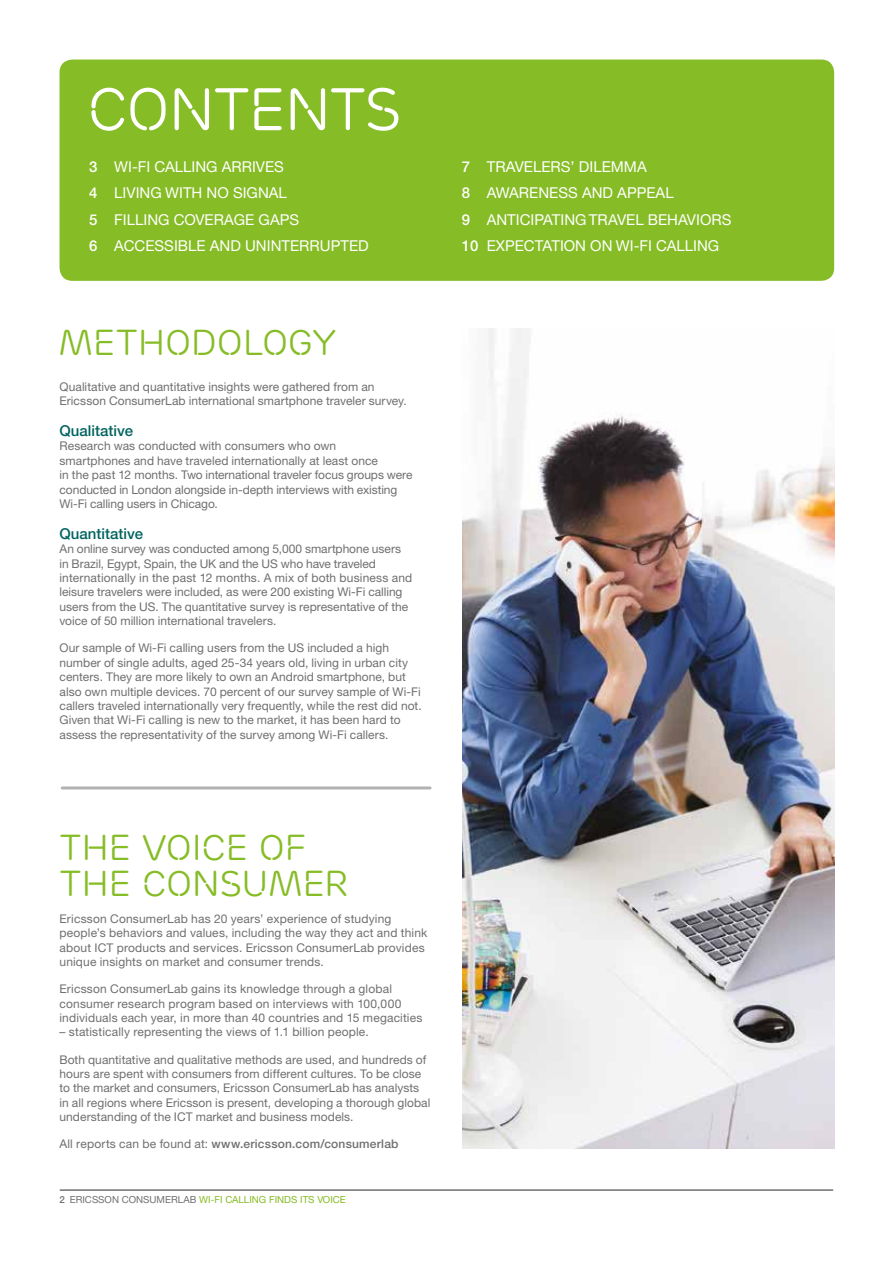
<style>
.page{position:relative;width:893px;height:1263px;background:#fff}
.page>*{position:absolute;margin:0;border:0;box-sizing:border-box;transform-origin:0 0}
.t1{font:60px "Ericsson Capital TT";letter-spacing:-.025em;color:#fff}
.t2{font:36px/36px "Ericsson Capital TT";letter-spacing:-.01em;color:#86bc25}
.t3{font:15px/26.5px "Ericsson Sans";color:#fff}
.t4{font:500 15px "Ericsson Sans";color:#006460}
.t5{font:12px/14.4px "Ericsson Sans";color:#706f6f}
.t6{font:500 12px "Ericsson Sans";letter-spacing:.015em;color:#706f6f}
.t7{font:9.75px "Ericsson Sans";color:#86bc25}
.t8{font:9.75px "Ericsson Sans";color:#706f6f}
.s1{font-weight:500}
.s2{font-weight:400}
</style>
<div class="page">
<hr style="left:60px;top:1189px;width:773px;height:2px;background:#706f6f">
<div style="left:60px;top:60px;width:774px;height:221px;background:#86bc25;border-radius:13px"></div>
<img style="left:462px;top:328px;width:372px;height:820px">
<hr style="left:62px;top:786px;width:368px;height:3px;background:#b3b2b2">
<h1 class="t1" style="left:87px;top:74px;width:316px">CONTENTS</h1>
<p class="t3" style="left:89px;top:153px;width:281px"><span class="s1">3</span> Wi -Fi calli ng arrives<br><span class="s1">4</span> Livi ng with no signal<br><span class="s1">5</span> Fi lli ng coverage gaps<br><span class="s1">6</span> Accessi ble and uni nterrupted</p>
<p class="t3" style="left:462px;top:153px;width:271px"><span class="s1">7</span> Travelers’ di lemma<br><span class="s1">8</span> Awareness and appeal<br><span class="s1">9</span> Anti ci pati ng travel behavi ors<br><span class="s1">10</span> Expectation on Wi -Fi calli ng</p>
<h2 class="t2" style="left:58px;top:325px;width:279px">METHODOLOGY</h2>
<p class="t5" style="left:60px;top:380px;width:349px">Qualitative and quantitative insights were gathered from an<br>Ericsson ConsumerLab international smartphone traveler survey.</p>
<p class="t4" style="left:60px;top:422px;width:75px">Qualitative</p>
<p class="t5" style="left:59px;top:439px;width:354px">Research was conducted with consumers who own<br>smartphones and have traveled internationally at least once<br>in the past 12 months. Two international traveler focus groups were conducted in London alongside in-depth interviews with existing Wi-Fi calling users in Chicago.</p>
<p class="t4" style="left:60px;top:525px;width:85px">Quantitative</p>
<p class="t5" style="left:60px;top:542px;width:354px">An online survey was conducted among 5,000 smartphone users in Brazil, Egypt, Spain, the UK and the US who have traveled internationally in the past 12 months. A mix of both business and leisure travelers were included, as were 200 existing Wi-Fi calling users from the US . The quantitative survey is representative of the voice of 50 million international travelers.</p>
<p class="t5" style="left:60px;top:641px;width:364px">Our sample of Wi-Fi calling users from the US included a high number of single adults, aged 25-34 years old, living in urban city centers. They are more likely to own an Android smartphone, but also own multiple devices. 70 percent of our survey sample of Wi-Fi callers traveled internationally very frequently, while the rest did not.<br>Given that Wi-Fi calling is new to the market, it has been hard to assess the representativity of the survey among Wi-Fi callers.</p>
<h2 class="t2" style="left:60px;top:830px;width:291px">THE VOICE OF<br>THE CONSUMER</h2>
<p class="t5" style="left:60px;top:911px;width:369px">Ericsson ConsumerLab has 20 years’ experience of studying people’s behaviors and values, including the way they act and think about ICT products and services. Ericsson ConsumerLab provides unique insights on market and consumer trends.</p>
<p class="t5" style="left:60px;top:982px;width:364px">Ericsson ConsumerLab gains its knowledge through a global consumer research program based on interviews with 100,000 individuals each year, in more than 40 countries and 15 megacities</p>
<p class="t5" style="left:60px;top:1025px;width:311px">– statistically representing the views of 1.1 billion people.</p>
<p class="t5" style="left:60px;top:1052px;width:372px">Both quantitative and qualitative methods are used, and hundreds of hours are spent with consumers from different cultures. To be close to the market and consumers, Ericsson ConsumerLab has analysts in all regions where Ericsson is present, developing a thorough global understanding of the ICT market and business models.</p>
<p class="t6" style="left:60px;top:1137px;width:341px"><span class="s2">All reports can be found at:</span> www.ericsson.com/consumerlab</p>
<p class="t8" style="left:60px;top:1194px;width:34px"><span class="s1">2</span>ERICSSON</p>
<p class="t8" style="left:122px;top:1194px;width:8px">CONSUMERLAB</p>
<p class="t7" style="left:199px;top:1194px;width:148px">Wi-Fi calli ng fi nds its voice</p>
</div>
